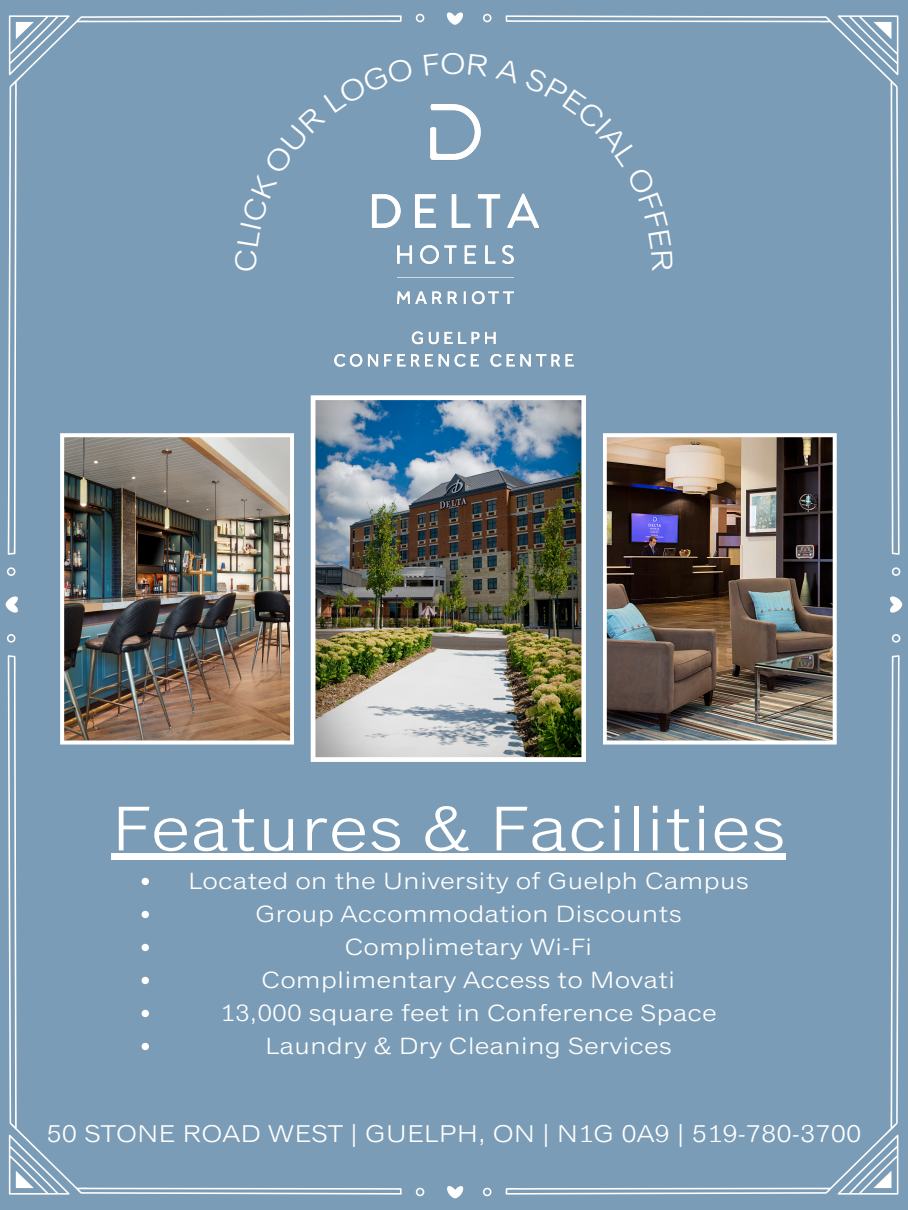
<style>
.page{position:relative;width:908px;height:1210px;background:#fff}
.page>*{position:absolute;margin:0;border:0;box-sizing:border-box;transform-origin:0 0}
.t1{font:expanded 63.38px "Classic Grotesque W04";color:#fff}
.t2{font:expanded 29.96px "Classic Grotesque W04";color:#fff}
.t3{font:expanded 24.39px "Classic Grotesque W04";color:#fff}
.t4{font:expanded 23.62px "Classic Grotesque W04";color:#fff}
</style>
<div class="page">
<div style="left:0;top:0;width:907px;height:1210px;background:#7b9cb6"></div>
<img style="left:6px;top:12px;width:896px;height:1186px">
<div style="left:111px;top:853px;width:674px;height:7px;background:#fff"></div>
<svg style="left:142px;top:878px;width:7px;height:7px"></svg>
<svg style="left:142px;top:911px;width:7px;height:7px"></svg>
<svg style="left:142px;top:944px;width:7px;height:7px"></svg>
<svg style="left:142px;top:976px;width:7px;height:8px"></svg>
<svg style="left:142px;top:1009px;width:7px;height:8px"></svg>
<svg style="left:142px;top:1042px;width:7px;height:8px"></svg>
<svg style="left:234px;top:57px;width:179px;height:214px"></svg>
<svg style="left:423px;top:54px;width:17px;height:22px"></svg>
<svg style="left:468px;top:54px;width:21px;height:22px"></svg>
<svg style="left:495px;top:58px;width:178px;height:213px"></svg>
<p class="t2" style="left:440px;top:46px;width:27px">O</p>
<p class="t1" style="left:111px;top:790px;width:676px">Features &amp; Facilities</p>
<p class="t4" style="left:188px;top:866px;width:562px">Located on the University of Guelph Campus</p>
<p class="t4" style="left:255px;top:899px;width:428px">Group Accommodation Discounts</p>
<p class="t4" style="left:345px;top:932px;width:249px">Complimetary Wi-Fi</p>
<p class="t4" style="left:261px;top:965px;width:415px">Complimentary Access to Movati</p>
<p class="t4" style="left:220px;top:998px;width:498px">13,000 square feet in Conference Space</p>
<p class="t4" style="left:265px;top:1031px;width:408px">Laundry &amp; Dry Cleaning Services</p>
<p class="t3" style="left:46px;top:1118px;width:816px">50 STONE ROAD WEST | GUELPH, ON | N1G 0A9 | 519-780-3700</p>
</div>
